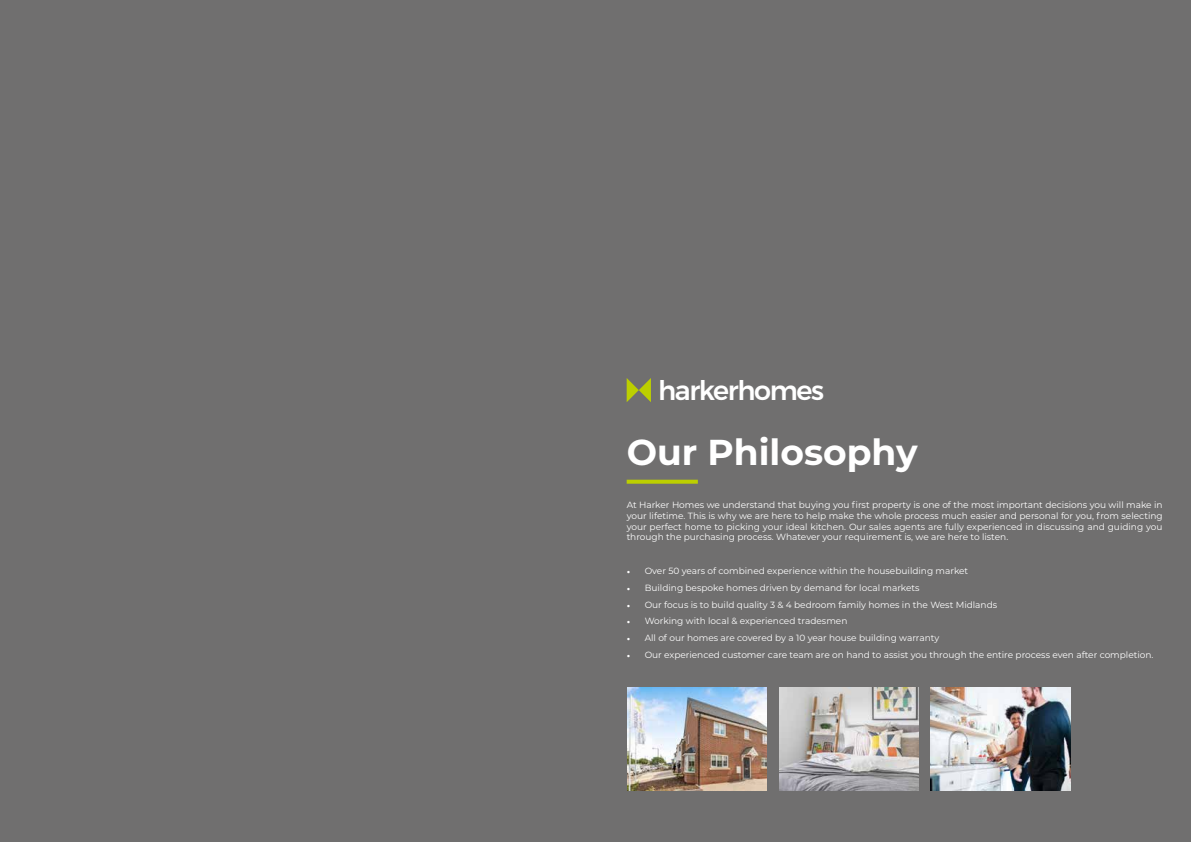
<style>
.page{position:relative;width:1191px;height:842px;background:#706f6f}
.page>*{position:absolute;margin:0;border:0;box-sizing:border-box;transform-origin:0 0}
.t1{font:700 36px "Montserrat";color:#fff}
.t2{font:500 27px "Montserrat";letter-spacing:-.05em;color:#fff}
.t3{font:9px/10.8px "Montserrat";color:#fff;text-align:justify}
.s1{font-family:"Minion Pro"}
</style>
<div class="page">
<svg style="left:626px;top:480px;width:72px;height:4px"></svg>
<svg style="left:626px;top:378px;width:25px;height:24px"></svg>
<img style="left:627px;top:688px;width:139px;height:102px">
<img style="left:779px;top:688px;width:139px;height:102px">
<img style="left:931px;top:688px;width:139px;height:102px">
<h2 class="t2" style="left:658px;top:369px;width:168px">harkerhomes</h2>
<h1 class="t1" style="left:626px;top:426px;width:292px">Our Philosophy</h1>
<p class="t3" style="left:626px;top:499px;width:537px">At Harker Homes we understand that buying you first property is one of the most important decisions you will make in your lifetime. This is why we are here to help make the whole process much easier and personal for you, from selecting your perfect home to picking your ideal kitchen. Our sales agents are fully experienced in discussing and guiding you through the purchasing process. Whatever your requirement is, we are here to listen.</p>
<p class="t3" style="left:626px;top:565px;width:343px"><span class="s1">•</span> Over 50 years of combined experience within the housebuilding market</p>
<p class="t3" style="left:626px;top:582px;width:294px"><span class="s1">•</span> Building bespoke homes driven by demand for local markets</p>
<p class="t3" style="left:626px;top:599px;width:372px"><span class="s1">•</span> Our focus is to build quality 3 &amp; 4 bedroom family homes in the West Midlands</p>
<p class="t3" style="left:626px;top:615px;width:222px"><span class="s1">•</span> Working with local &amp; experienced tradesmen</p>
<p class="t3" style="left:626px;top:632px;width:314px"><span class="s1">•</span> All of our homes are covered by a 10 year house building warranty</p>
<p class="t3" style="left:626px;top:649px;width:528px"><span class="s1">•</span> Our experienced customer care team are on hand to assist you through the entire process even after completion.</p>
</div>
